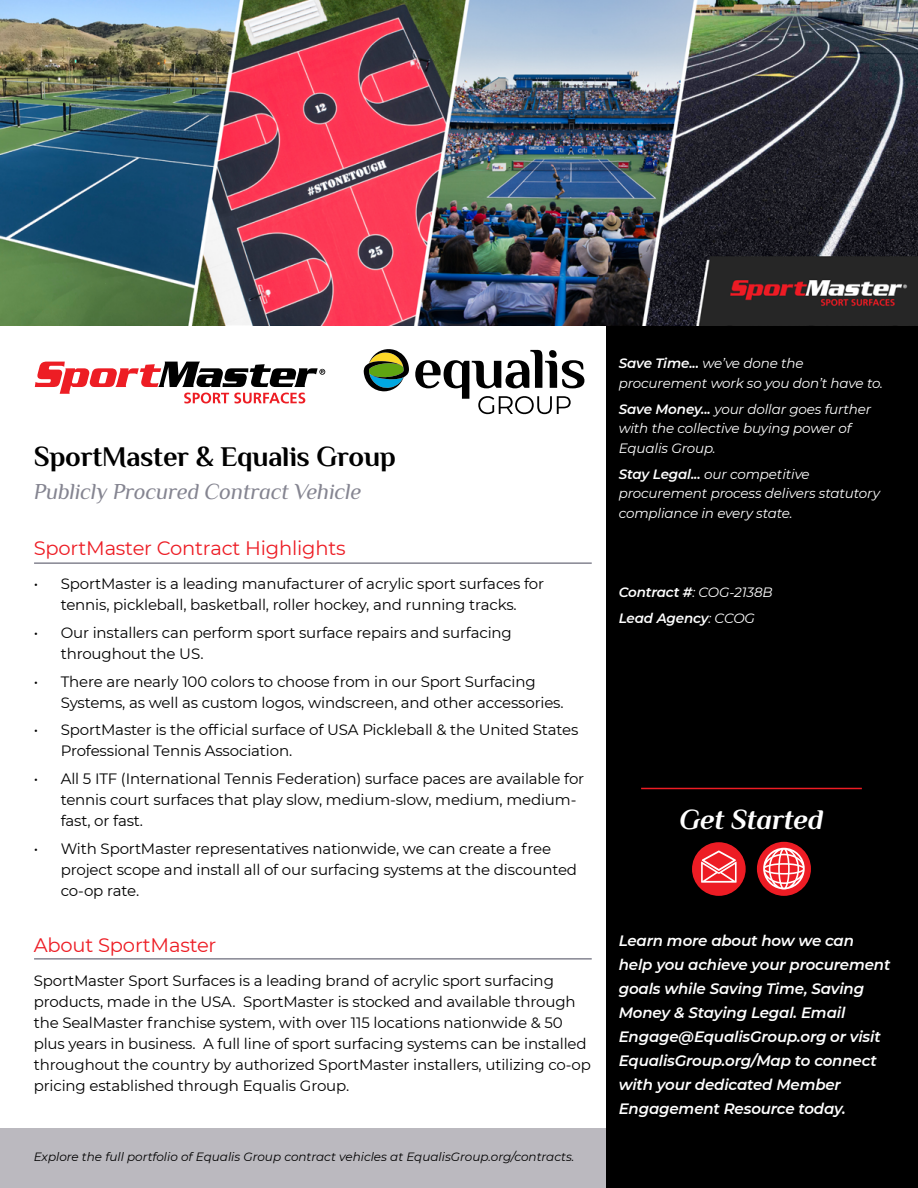
<style>
.page{position:relative;width:918px;height:1188px;background:#fff}
.page>*{position:absolute;margin:0;border:0;box-sizing:border-box;transform-origin:0 0}
.t1{font:700 28.5px "Philosopher";letter-spacing:-.01em;color:#000}
.t2{font:italic 700 28.5px "Philosopher";letter-spacing:-.01em;color:#fff}
.t3{font:italic 22.5px "Philosopher";letter-spacing:-.01em;color:#858591}
.t4{font:19.5px "Montserrat";letter-spacing:-.01em;color:#ed1c24}
.t5{font:15px/21px "Montserrat";letter-spacing:-.01em;color:#000}
.t6{font:italic 600 15px/24px "Montserrat";letter-spacing:-.01em;color:#fff}
.t7{font:italic 13.5px/19.5px "Montserrat";letter-spacing:-.01em;color:#fff}
.t8{font:italic 600 13.5px/26.2px "Montserrat";letter-spacing:-.01em;color:#fff}
.t9{font:italic 12px "Montserrat";color:#000}
.s1{font-weight:600}
.s2{font-weight:400}
</style>
<div class="page">
<div style="left:0;top:1128px;width:605px;height:60px;background:#bbb9bf"></div>
<div style="left:606px;top:322px;width:312px;height:866px;background:#000"></div>
<svg style="left:364px;top:349px;width:45px;height:43px"></svg>
<svg style="left:415px;top:350px;width:170px;height:64px"></svg>
<hr style="left:34px;top:562px;width:558px;height:2px;background:#858591">
<hr style="left:34px;top:958px;width:558px;height:2px;background:#858591">
<hr style="left:641px;top:788px;width:221px;height:1px;background:#ed1c24">
<div style="left:692px;top:842px;width:54px;height:54px;background:#ed1c24;border-radius:50%"></div>
<svg style="left:701px;top:850px;width:36px;height:33px"></svg>
<div style="left:757px;top:842px;width:54px;height:54px;background:#ed1c24;border-radius:50%"></div>
<svg style="left:763px;top:848px;width:42px;height:42px"></svg>
<svg style="left:34px;top:361px;width:291px;height:42px"></svg>
<img style="left:0;top:0;width:918px;height:325px">
<h1 class="t1" style="left:34px;top:437px;width:364px">SportMaster &amp; Equalis Group</h1>
<h2 class="t3" style="left:34px;top:477px;width:329px">Publicly Procured Contract Vehicle</h2>
<h3 class="t4" style="left:34px;top:534px;width:313px">SportMaster Contract Highlights</h3>
<p class="t5" style="left:34px;top:573px;width:512px;text-align:center">• SportMaster is a leading manufacturer of acrylic sport surfaces for tennis, pickleball, basketball, roller hockey, and running tracks.</p>
<p class="t5" style="left:61px;top:621px;width:453px;text-indent:-27px">• Our installers can perform sport surface repairs and surfacing throughout the US.</p>
<p class="t5" style="left:61px;top:670px;width:504px;text-indent:-27px">• There are nearly 100 colors to choose from in our Sport Surfacing<br>Systems, as well as custom logos, windscreen, and other accessories.</p>
<p class="t5" style="left:61px;top:719px;width:519px;text-indent:-27px">• SportMaster is the official surface of USA Pickleball &amp; the United States<br>Professional Tennis Association.</p>
<p class="t5" style="left:61px;top:768px;width:525px;text-indent:-27px">• All 5 ITF (International Tennis Federation) surface paces are available for tennis court surfaces that play slow, medium-slow, medium, medium&shy;fast, or fast.</p>
<p class="t5" style="left:61px;top:837px;width:518px;text-indent:-27px">• With SportMaster representatives nationwide, we can create a free project scope and install all of our surfacing systems at the discounted co-op rate.</p>
<h3 class="t4" style="left:34px;top:931px;width:184px">About SportMaster</h3>
<p class="t5" style="left:34px;top:970px;width:559px">SportMaster Sport Surfaces is a leading brand of acrylic sport surfacing products, made in the USA. SportMaster is stocked and available through the SealMaster franchise system, with over 115 locations nationwide &amp; 50 plus years in business. A full line of sport surfacing systems can be installed throughout the country by authorized SportMaster installers, utilizing co-op pricing established through Equalis Group.</p>
<p class="t9" style="left:34px;top:1149px;width:542px">Explore the full portfolio of Equalis Group contract vehicles at EqualisGroup.org/contracts.</p>
<p class="t7" style="left:619px;top:353px;width:266px"><span class="s1">Save Time...</span> we’ve done the procurement work so you don’t have to.</p>
<p class="t7" style="left:619px;top:399px;width:254px"><span class="s1">Save Money...</span> your dollar goes further with the collective buying power of<br>Equalis Group.</p>
<p class="t7" style="left:619px;top:464px;width:263px"><span class="s1">Stay Legal...</span> our competitive procurement process delivers statutory compliance in every state.</p>
<p class="t8" style="left:619px;top:578px;width:155px">Contract #<span class="s2">: COG-2138B<br></span>Lead Agency<span class="s2">: CCOG</span></p>
<h1 class="t2" style="left:680px;top:800px;width:145px">Get Started</h1>
<p class="t6" style="left:619px;top:928px;width:273px">Learn more about how we can help you achieve your procurement goals while Saving Time, Saving<br>Money &amp; Staying Legal. Email<br>Engage@EqualisGroup.org or visit<br>EqualisGroup.org/Map to connect with your dedicated Member<br>Engagement Resource today.</p>
</div>
